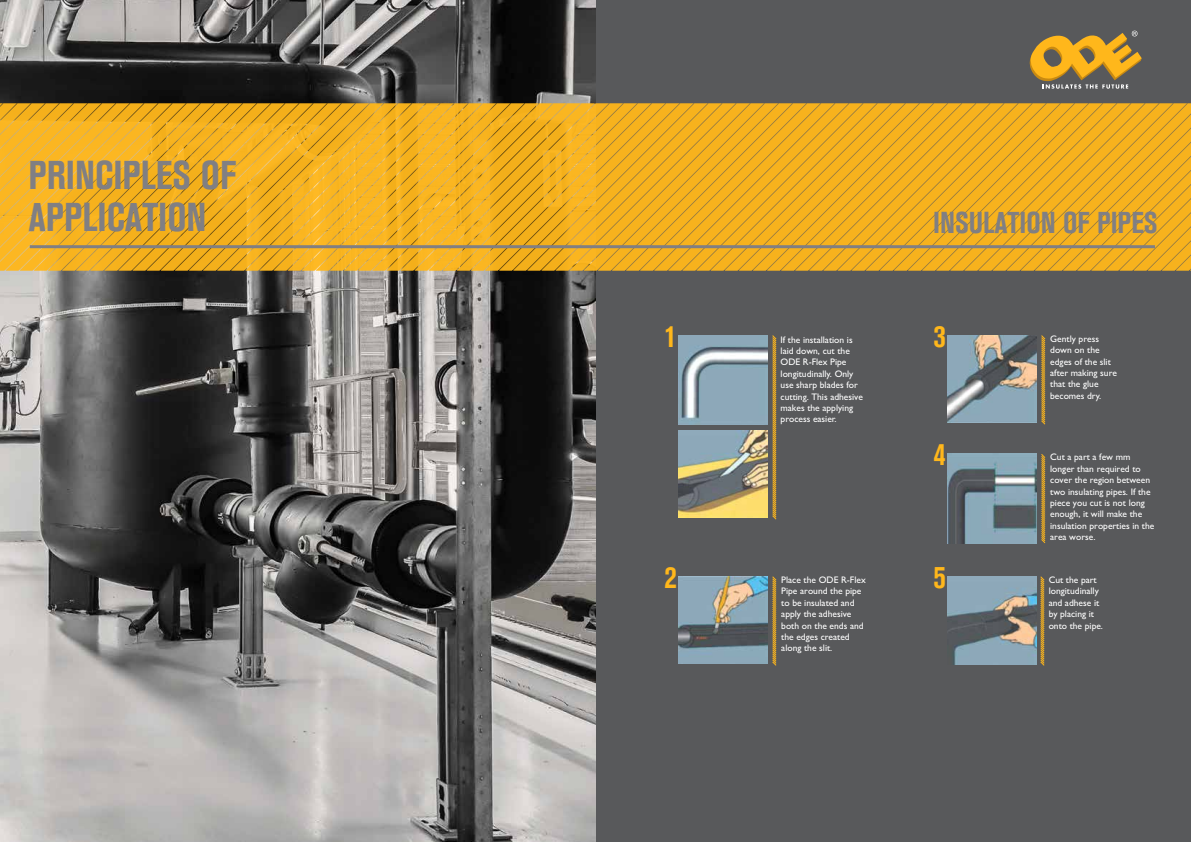
<style>
.page{position:relative;width:1191px;height:842px;background:#fff}
.page>*{position:absolute;margin:0;border:0;box-sizing:border-box;transform-origin:0 0}
.t1{font:700 40px/42px "Akzidenz Grotesk Condensed";color:#807f83}
.t2{font:700 31.1px "Akzidenz Grotesk Condensed";color:#ffb71b}
.t3{font:700 30px "Akzidenz Grotesk Condensed";color:#807f83}
.t4{font:9.5px/11.4px "Gill Sans Normal Tr";color:#fff}
</style>
<div class="page">
<div style="left:595px;top:0;width:596px;height:842px;background:#58595b"></div>
<img style="left:0;top:0;width:595px;height:842px">
<svg style="left:0;top:31px;width:1142px;height:72px"></svg>
<svg style="left:0;top:103px;width:1191px;height:168px;background:#efae20"></svg>
<hr style="left:30px;top:245px;width:1125px;height:3px;background:#807f83">
<img style="left:679px;top:336px;width:88px;height:89px">
<svg style="left:772px;top:335px;width:5px;height:185px"></svg>
<img style="left:679px;top:576px;width:88px;height:87px">
<svg style="left:772px;top:576px;width:5px;height:90px"></svg>
<img style="left:948px;top:335px;width:88px;height:88px">
<svg style="left:1041px;top:335px;width:5px;height:90px"></svg>
<img style="left:948px;top:454px;width:88px;height:89px">
<svg style="left:1041px;top:454px;width:5px;height:89px"></svg>
<img style="left:948px;top:576px;width:88px;height:89px">
<svg style="left:1040px;top:576px;width:5px;height:90px"></svg>
<img style="left:679px;top:430px;width:88px;height:88px">
<h1 class="t1" style="left:28px;top:155px;width:209px">PRINCIPLES OF<br>APPLICATION</h1>
<h2 class="t2" style="left:664px;top:318px;width:14px">1</h2>
<h2 class="t2" style="left:664px;top:559px;width:14px">2</h2>
<p class="t4" style="left:780px;top:334px;width:84px">If the installation is laid down, cut the<br>ODE R-Flex Pipe longitudinally. Only use sharp blades for cutting. This adhesive makes the applying process easier.</p>
<p class="t4" style="left:781px;top:574px;width:86px">Place the ODE R-Flex<br>Pipe around the pipe to be insulated and apply the adhesive both on the ends and the edges created along the slit.</p>
<h3 class="t3" style="left:933px;top:206px;width:226px">INSULATION OF PIPES</h3>
<h2 class="t2" style="left:933px;top:318px;width:14px">3</h2>
<h2 class="t2" style="left:933px;top:437px;width:14px">4</h2>
<h2 class="t2" style="left:933px;top:559px;width:14px">5</h2>
<p class="t4" style="left:1050px;top:333px;width:68px">Gently press down on the edges of the slit after making sure that the glue becomes dry.</p>
<p class="t4" style="left:1050px;top:451px;width:106px">Cut a part a few mm longer than required to cover the region between two insulating pipes. If the piece you cut is not long enough, it will make the insulation properties in the area worse.</p>
<p class="t4" style="left:1048px;top:574px;width:56px">Cut the part longitudinally and adhese it by placing it onto the pipe.</p>
</div>
